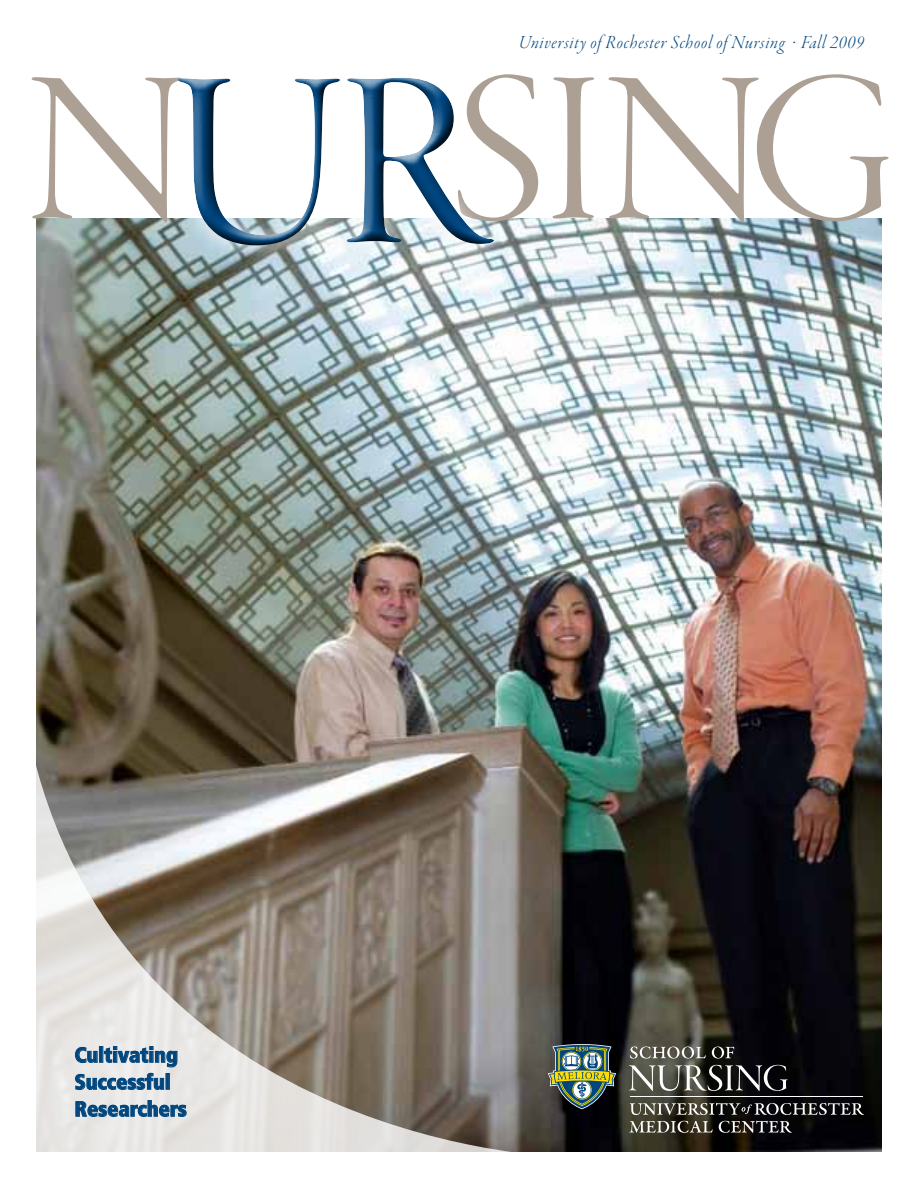
<style>
.page{position:relative;width:918px;height:1188px;background:#fff}
.page>*{position:absolute;margin:0;border:0;box-sizing:border-box;transform-origin:0 0}
.t1{font:220.5px "Garamond Premr Pro Lt Disp";color:#aca095}
.t2{font:900 condensed 21px/27px "Frutiger LT Pro";color:#00467f}
.t3{font:19.5px "Garamond Premr Pro Lt It Disp";letter-spacing:.04em;color:#00467f}
</style>
<div class="page">
<img style="left:36px;top:218px;width:846px;height:934px">
<svg style="left:36px;top:755px;width:525px;height:397px;background:#9a938a"></svg>
<svg style="left:75px;top:1033px;width:112px;height:84px;background:#becad3"></svg>
<div style="left:160px;top:60px;width:345px;height:201px;background:#fff;opacity:.9"></div>
<div style="left:177px;top:76px;width:318px;height:170px;background:#000;opacity:.75"></div>
<svg style="left:629px;top:1065px;width:159px;height:26px;background:#595a56"></svg>
<hr style="left:630px;top:1097px;width:233px;height:1px;background:#fff">
<svg style="left:630px;top:1047px;width:76px;height:12px"></svg>
<svg style="left:712px;top:1047px;width:22px;height:12px"></svg>
<svg style="left:630px;top:1103px;width:234px;height:12px;background:#595854"></svg>
<svg style="left:629px;top:1121px;width:84px;height:12px"></svg>
<svg style="left:719px;top:1121px;width:73px;height:12px"></svg>
<svg style="left:548px;top:1044px;width:68px;height:65px;background:#60725c"></svg>
<p class="t3" style="left:519px;top:32px;width:347px">University of Rochester School of Nursing <sup>.</sup> Fall 2009</p>
<h1 class="t1" style="left:27px;top:30px;width:874px">N SING</h1>
<p class="t2" style="left:75px;top:1041px;width:114px">Cultivating<br>Successful<br>Researchers</p>
</div>
